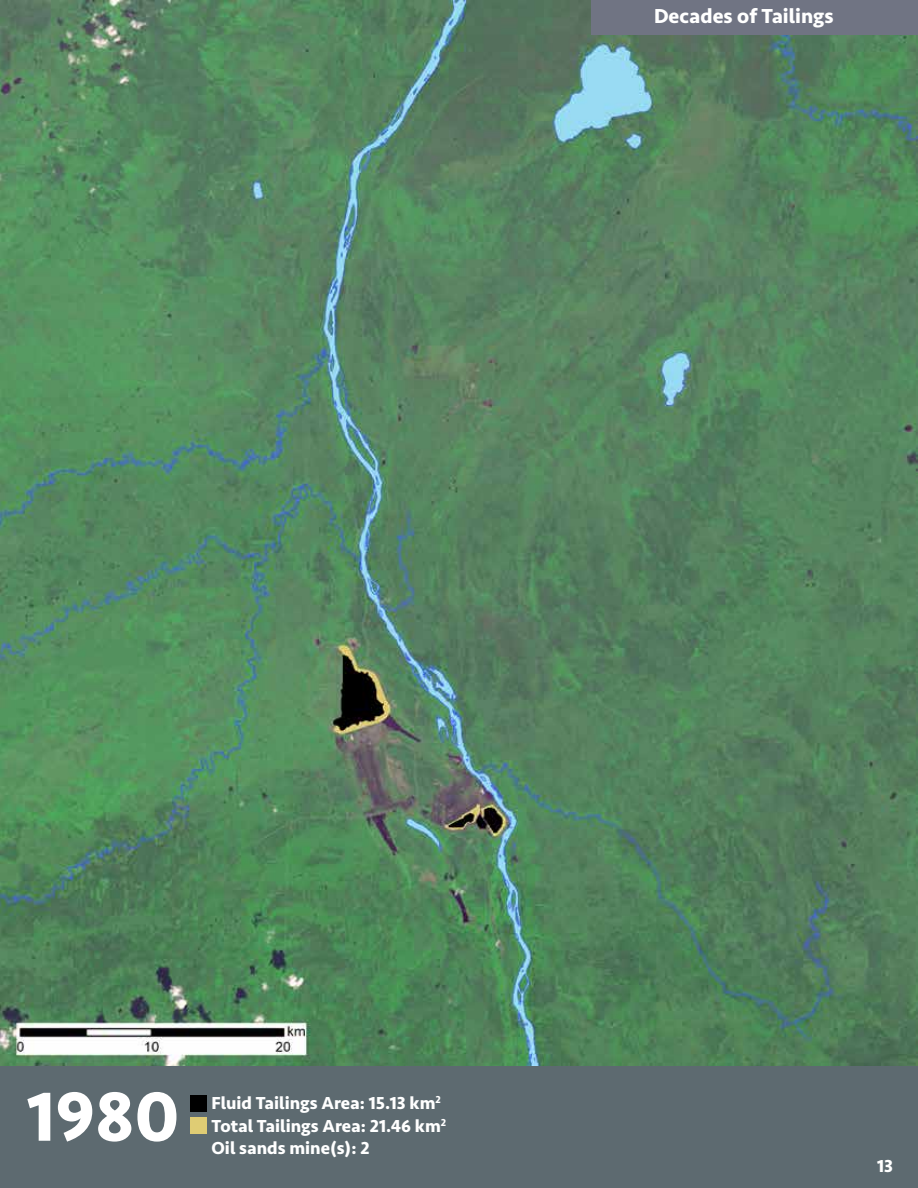
<style>
.page{position:relative;width:918px;height:1188px;background:#fff}
.page>*{position:absolute;margin:0;border:0;box-sizing:border-box;transform-origin:0 0}
.t1{font:700 72px "Seravek Basic";color:#fff}
.t2{font:700 21px "Seravek Basic";color:#fff}
.t3{font:700 18px/22.4px "Seravek Basic";color:#fff}
</style>
<div class="page">
<img style="left:0;top:0;width:918px;height:1066px">
<div style="left:0;top:1066px;width:917px;height:122px;background:#5d6a70"></div>
<div style="left:591px;top:0;width:327px;height:35px;background:#707483"></div>
<div style="left:190px;top:1095px;width:17px;height:17px;background:#000"></div>
<div style="left:190px;top:1118px;width:17px;height:16px;background:#dfcc74"></div>
<p class="t2" style="left:654px;top:3px;width:181px">Decades of Tailings</p>
<h1 class="t1" style="left:27px;top:1072px;width:154px">1980</h1>
<p class="t3" style="left:212px;top:1091px;width:236px">Fluid Tailings Area: 15.13 km<sup>2<br></sup>Total Tailings Area: 21.46 km<sup>2<br></sup>Oil sands mine(s): 2</p>
<p class="t3" style="left:877px;top:1154px;width:17px">13</p>
</div>
